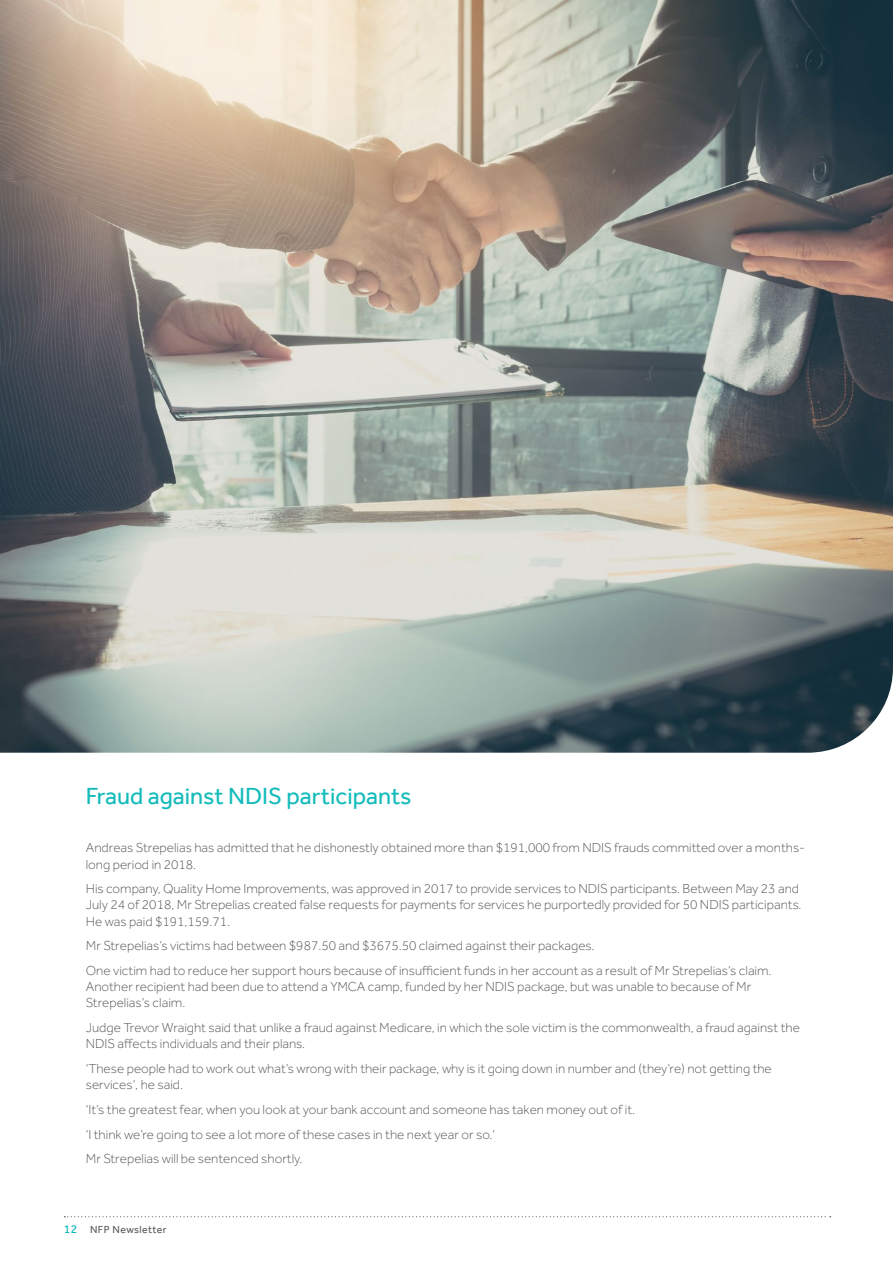
<style>
.page{position:relative;width:893px;height:1263px;background:#fff}
.page>*{position:absolute;margin:0;border:0;box-sizing:border-box;transform-origin:0 0}
.t1{font:24px "Effra";color:#14bbbb}
.t2{font:300 13.5px/16.2px "Effra";color:#58595b}
.t3{font:10.5px "Effra";letter-spacing:.04em;color:#58595b}
.s1{font-size:12px;color:#00b5b4}
</style>
<div class="page">
<svg style="left:64px;top:1216px;width:767px;height:1px"></svg>
<img style="left:0;top:0;width:893px;height:753px">
<h1 class="t1" style="left:86px;top:782px;width:327px">Fraud against NDIS participants</h1>
<p class="t2" style="left:86px;top:840px;width:721px">Andreas Strepelias has admitted that he dishonestly obtained more than $191,000 from NDIS frauds committed over a months&shy;long period in 2018.</p>
<p class="t2" style="left:86px;top:881px;width:717px">His company, Quality Home Improvements, was approved in 2017 to provide services to NDIS participants. Between May 23 and<br>July 24 of 2018, Mr Strepelias created false requests for payments for services he purportedly provided for 50 NDIS participants.<br>He was paid $191,159.71.</p>
<p class="t2" style="left:86px;top:933px;width:687px;line-height:24.8px">Mr Strepelias’s victims had between $987.50 and $3675.50 claimed against their packages.<br>One victim had to reduce her support hours because of insufficient funds in her account as a result of Mr Strepelias’s claim.</p>
<p class="t2" style="left:86px;top:979px;width:667px">Another recipient had been due to attend a YMCA camp, funded by her NDIS package, but was unable to because of Mr<br>Strepelias’s claim.</p>
<p class="t2" style="left:86px;top:1019px;width:716px">Judge Trevor Wraight said that unlike a fraud against Medicare, in which the sole victim is the commonwealth, a fraud against the<br>NDIS affects individuals and their plans.</p>
<p class="t2" style="left:86px;top:1060px;width:687px">‘These people had to work out what’s wrong with their package, why is it going down in number and (they’re) not getting the services’, he said.</p>
<p class="t2" style="left:86px;top:1097px;width:551px;line-height:24.8px">‘It’s the greatest fear, when you look at your bank account and someone has taken money out of it. ‘I think we’re going to see a lot more of these cases in the next year or so.’<br>Mr Strepelias will be sentenced shortly.</p>
<p class="t3" style="left:64px;top:1223px;width:104px"><span class="s1">12</span> NFP Newsletter</p>
</div>
